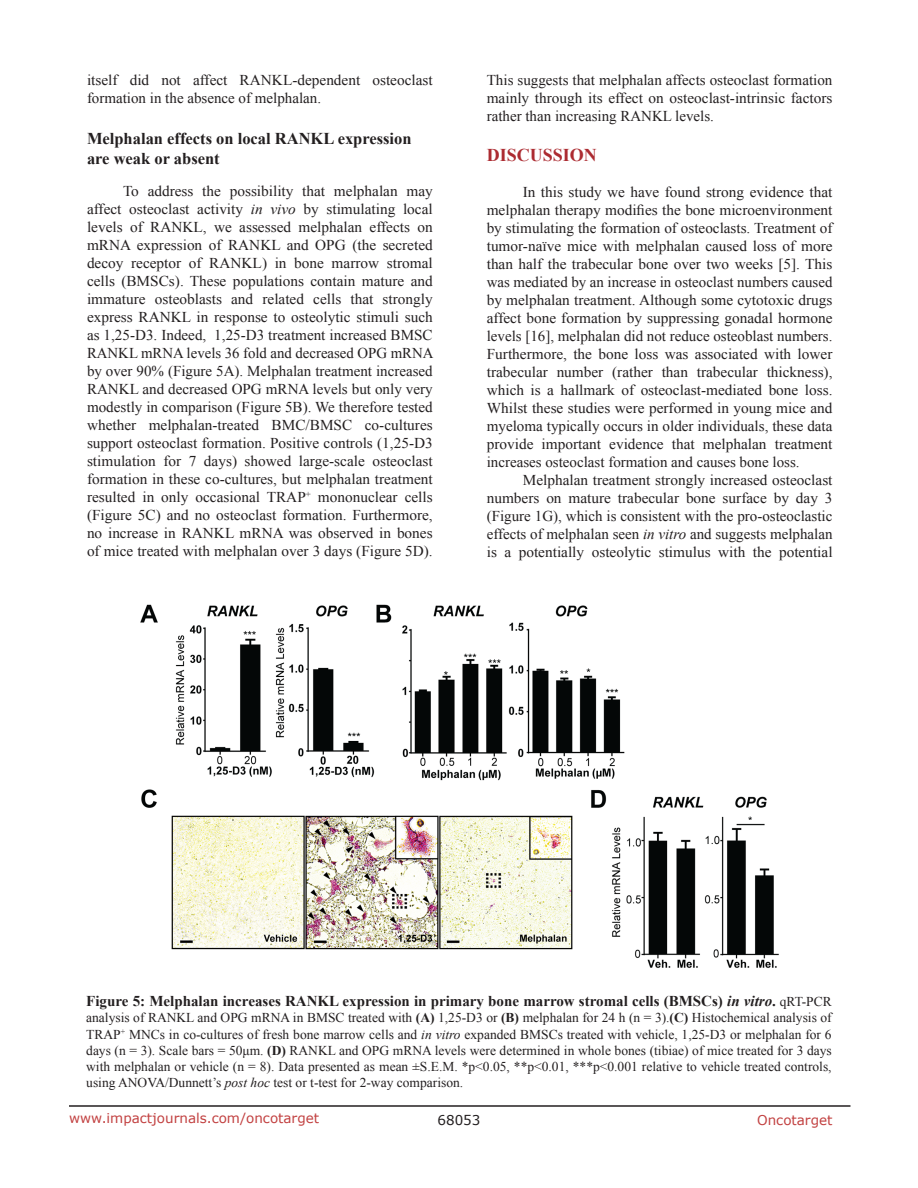
<style>
.page{position:relative;width:918px;height:1188px;background:#fff}
.page>*{position:absolute;margin:0;border:0;box-sizing:border-box;transform-origin:0 0}
.Heading{font:700 18px "Times New Roman";color:#ac2b31}
.SubHeading{font:700 16.5px/19.8px "Times New Roman";color:#231f20}
.BodyText{font:15px/18px "Times New Roman";color:#231f20;text-align:justify}
.figuretext{font:700 15px "Times New Roman";color:#231f20}
.figuretext-2{font:13.5px/16.2px "Times New Roman";color:#231f20;text-align:justify}
.t1{font:13.5px "Verdana";color:#c24141}
.t2{font:13.5px "Verdana";color:#231f20}
.s1{font-style:italic}
.s2{font-weight:400;font-size:13.5px}
.s3{font-weight:700}
</style>
<div class="page">
<hr style="left:69px;top:1105px;width:781px;height:2px;background:#231f20">
<img style="left:140px;top:604px;width:639px;height:364px">
<p class="BodyText" style="left:87px;top:71px;width:347px">itself did not affect RANKL-dependent osteoclast formation in the absence of melphalan.</p>
<p class="SubHeading" style="left:87px;top:128px;width:326px">Melphalan effects on local RANKL expression are weak or absent</p>
<p class="BodyText" style="left:87px;top:181px;width:348px;text-indent:36px">To address the possibility that melphalan may affect osteoclast activity <span class="s1">in vivo</span> by stimulating local levels of RANKL, we assessed melphalan effects on mRNA expression of RANKL and OPG (the secreted decoy receptor of RANKL) in bone marrow stromal cells (BMSCs). These populations contain mature and immature osteoblasts and related cells that strongly express RANKL in response to osteolytic stimuli such as 1,25-D3. Indeed, 1,25-D3 treatment increased BMSC RANKL mRNA levels 36 fold and decreased OPG mRNA by over 90% (Figure 5A). Melphalan treatment increased RANKL and decreased OPG mRNA levels but only very modestly in comparison (Figure 5B). We therefore tested whether melphalan-treated BMC/BMSC co-cultures support osteoclast formation. Positive controls (1,25-D3 stimulation for 7 days) showed large-scale osteoclast formation in these co-cultures, but melphalan treatment resulted in only occasional TRAP<sup>+</sup> mononuclear cells (Figure 5C) and no osteoclast formation. Furthermore, no increase in RANKL mRNA was observed in bones of mice treated with melphalan over 3 days (Figure 5D).</p>
<p class="BodyText" style="left:487px;top:71px;width:347px">This suggests that melphalan affects osteoclast formation mainly through its effect on osteoclast-intrinsic factors rather than increasing RANKL levels.</p>
<p class="Heading" style="left:487px;top:143px;width:112px">DISCUSSION</p>
<p class="BodyText" style="left:487px;top:183px;width:347px;text-indent:36px">In this study we have found strong evidence that melphalan therapy modifies the bone microenvironment by stimulating the formation of osteoclasts. Treatment of tumor-naïve mice with melphalan caused loss of more than half the trabecular bone over two weeks [5]. This was mediated by an increase in osteoclast numbers caused by melphalan treatment. Although some cytotoxic drugs affect bone formation by suppressing gonadal hormone levels [16], melphalan did not reduce osteoblast numbers.<br>Furthermore, the bone loss was associated with lower trabecular number (rather than trabecular thickness), which is a hallmark of osteoclast-mediated bone loss.<br>Whilst these studies were performed in young mice and myeloma typically occurs in older individuals, these data provide important evidence that melphalan treatment increases osteoclast formation and causes bone loss.</p>
<p class="BodyText" style="left:487px;top:471px;width:347px;text-indent:36px">Melphalan treatment strongly increased osteoclast numbers on mature trabecular bone surface by day 3 (Figure 1G), which is consistent with the pro-osteoclastic effects of melphalan seen <span class="s1">in vitro</span> and suggests melphalan is a potentially osteolytic stimulus with the potential</p>
<p class="figuretext" style="left:86px;top:991px;width:747px">Figure 5: Melphalan increases RANKL expression in primary bone marrow stromal cells (BMSCs) <span class="s1">in vitro</span>. <span class="s2">qRT-PCR</span></p>
<p class="figuretext-2" style="left:86px;top:1010px;width:747px">analysis of RANKL and OPG mRNA in BMSC treated with <span class="s3">(A)</span> 1,25-D3 or <span class="s3">(B)</span> melphalan for 24 h (n = 3).<span class="s3">(C)</span> Histochemical analysis of TRAP<sup>+</sup> MNCs in co-cultures of fresh bone marrow cells and <span class="s1">in vitro</span> expanded BMSCs treated with vehicle, 1,25-D3 or melphalan for 6 days (n = 3). Scale bars = 50μm. <span class="s3">(D)</span> RANKL and OPG mRNA levels were determined in whole bones (tibiae) of mice treated for 3 days with melphalan or vehicle (n = 8). Data presented as mean ±S.E.M. *p&lt;0.05, **p&lt;0.01, ***p&lt;0.001 relative to vehicle treated controls, using ANOVA/Dunnett’s <span class="s1">post hoc</span> test or t-test for 2-way comparison.</p>
<p class="t1" style="left:69px;top:1109px;width:252px">www.impactjournals.com/oncotarget</p>
<p class="t2" style="left:438px;top:1111px;width:44px">68053</p>
<p class="t1" style="left:757px;top:1111px;width:77px">Oncotarget</p>
</div>
